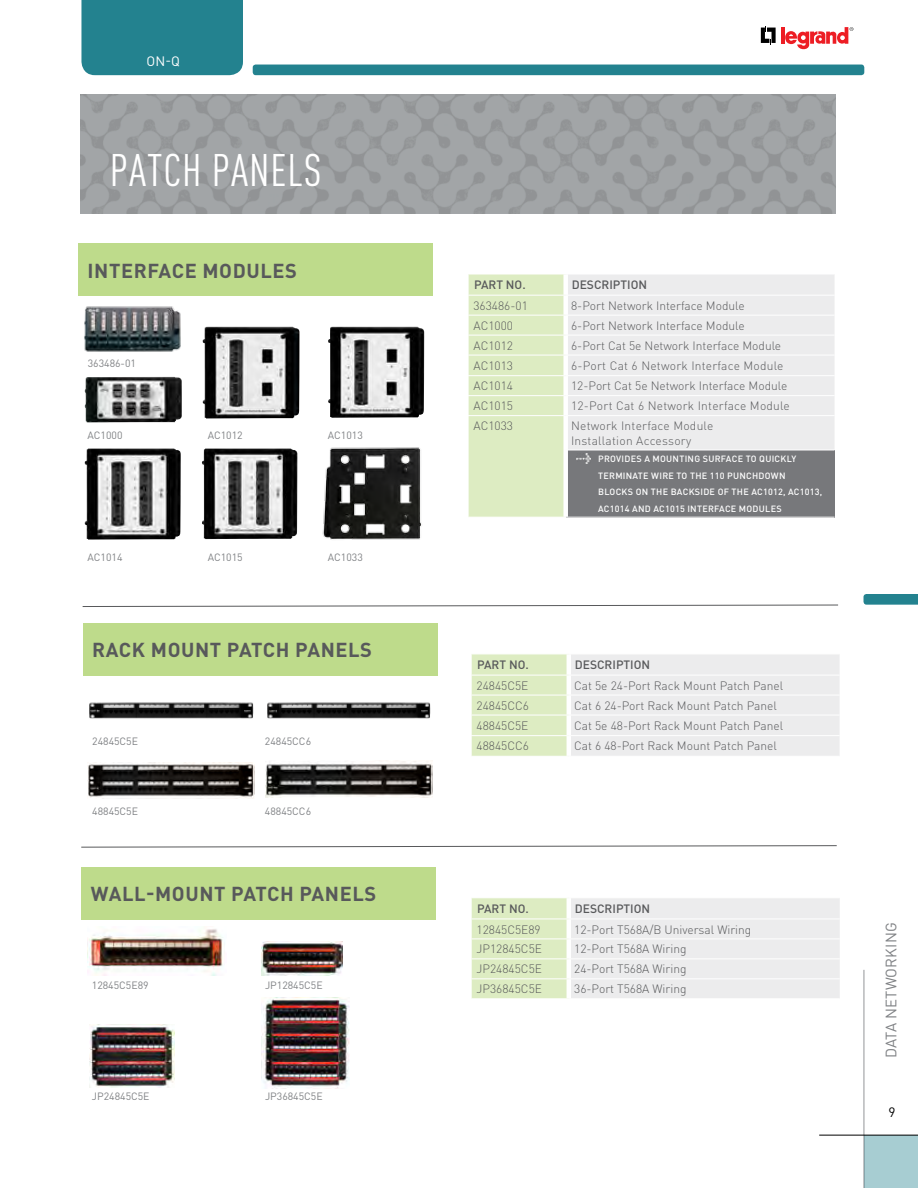
<style>
.page{position:relative;width:918px;height:1188px;background:#fff}
.page>*{position:absolute;margin:0;border:0;box-sizing:border-box;transform-origin:0 0}
.t1{font:condensed 45px "DIN Pro";letter-spacing:.02em;color:#fff}
.t2{font:700 19.95px "DIN Pro";letter-spacing:.03em;color:#58595b}
.t3{font:15px "DIN Pro";letter-spacing:.01em;color:#808285}
.t4{font:13.5px "DIN Pro";color:#fff}
.t5{font:13.5px "DIN Pro";color:#000}
.t6{font:300 12px "DIN Pro";color:#58595b}
.t7{font:300 12px/14.4px "DIN Pro";letter-spacing:.02em;color:#58595b}
.t8{font:500 12px "DIN Pro";color:#58595b}
.t9{font:10.5px "DIN Pro";color:#808285}
.t10{font:500 9px/16.5px "DIN Pro";letter-spacing:.03em;color:#fff}
</style>
<div class="page">
<div style="left:864px;top:1136px;width:54px;height:52px;background:#a7cdd2"></div>
<hr style="left:819px;top:1135px;width:99px;height:1px;background:#000">
<svg style="left:864px;top:594px;width:54px;height:11px"></svg>
<hr style="left:864px;top:970px;width:1px;height:218px;background:#939598">
<svg style="left:761px;top:26px;width:15px;height:18px"></svg>
<hr style="left:781px;top:27px;width:4px;height:17px;background:#ed1d24">
<svg style="left:785px;top:27px;width:68px;height:22px"></svg>
<div style="left:81px;top:0;width:162px;height:75px;background:#23828f"></div>
<div style="left:253px;top:65px;width:611px;height:10px;background:#23828f;border-radius:3px"></div>
<img style="left:80px;top:94px;width:756px;height:119px">
<svg style="left:82px;top:604px;width:756px;height:3px"></svg>
<div style="left:83px;top:624px;width:355px;height:52px;background:#bedb8b"></div>
<svg style="left:471px;top:654px;width:369px;height:102px;background:#e8ece2"></svg>
<hr style="left:569px;top:654px;width:271px;height:1px;background:#fff">
<hr style="left:569px;top:675px;width:271px;height:1px;background:#fff">
<hr style="left:569px;top:695px;width:271px;height:1px;background:#fff">
<hr style="left:569px;top:715px;width:271px;height:1px;background:#fff">
<hr style="left:569px;top:735px;width:271px;height:1px;background:#fff">
<hr style="left:567px;top:654px;width:4px;height:21px;background:#fff">
<hr style="left:567px;top:675px;width:4px;height:20px;background:#fff">
<hr style="left:567px;top:695px;width:4px;height:20px;background:#fff">
<hr style="left:567px;top:715px;width:4px;height:20px;background:#fff">
<hr style="left:567px;top:736px;width:4px;height:20px;background:#fff">
<img style="left:89px;top:702px;width:165px;height:17px">
<img style="left:267px;top:702px;width:164px;height:17px">
<img style="left:265px;top:761px;width:167px;height:37px">
<img style="left:87px;top:763px;width:168px;height:35px">
<div style="left:79px;top:244px;width:354px;height:52px;background:#bedb8b"></div>
<div style="left:568px;top:275px;width:267px;height:174px;background:#ececed"></div>
<div style="left:566px;top:450px;width:269px;height:67px;background:#77787b"></div>
<div style="left:468px;top:274px;width:97px;height:243px;background:#ddecc2"></div>
<hr style="left:468px;top:415px;width:98px;height:1px;background:#fff">
<hr style="left:468px;top:416px;width:1px;height:34px;background:#fff">
<hr style="left:468px;top:450px;width:1px;height:67px;background:#fff">
<hr style="left:566px;top:295px;width:269px;height:1px;background:#fff">
<hr style="left:566px;top:315px;width:269px;height:1px;background:#fff">
<hr style="left:566px;top:335px;width:269px;height:1px;background:#fff">
<hr style="left:566px;top:355px;width:269px;height:1px;background:#fff">
<hr style="left:566px;top:375px;width:269px;height:1px;background:#fff">
<hr style="left:566px;top:395px;width:269px;height:1px;background:#fff">
<hr style="left:566px;top:415px;width:269px;height:1px;background:#fff">
<div style="left:563px;top:274px;width:5px;height:21px;background:#fff"></div>
<div style="left:563px;top:296px;width:5px;height:19px;background:#fff"></div>
<div style="left:563px;top:316px;width:5px;height:19px;background:#fff"></div>
<div style="left:563px;top:335px;width:5px;height:20px;background:#fff"></div>
<div style="left:563px;top:355px;width:5px;height:20px;background:#fff"></div>
<div style="left:563px;top:376px;width:5px;height:19px;background:#fff"></div>
<div style="left:563px;top:396px;width:5px;height:19px;background:#fff"></div>
<div style="left:563px;top:416px;width:5px;height:34px;background:#fff"></div>
<div style="left:563px;top:450px;width:5px;height:67px;background:#fff"></div>
<hr style="left:568px;top:450px;width:267px;height:1px;background:#fff">
<img style="left:85px;top:377px;width:97px;height:45px">
<img style="left:202px;top:327px;width:98px;height:91px">
<img style="left:328px;top:327px;width:96px;height:91px">
<img style="left:85px;top:449px;width:96px;height:91px">
<img style="left:202px;top:449px;width:95px;height:90px">
<img style="left:322px;top:447px;width:100px;height:93px">
<div style="left:82px;top:867px;width:354px;height:53px;background:#bedb8b"></div>
<svg style="left:471px;top:898px;width:369px;height:100px;background:#e8ece2"></svg>
<hr style="left:569px;top:919px;width:271px;height:1px;background:#fff">
<hr style="left:569px;top:939px;width:271px;height:1px;background:#fff">
<hr style="left:569px;top:958px;width:271px;height:1px;background:#fff">
<hr style="left:569px;top:978px;width:271px;height:1px;background:#fff">
<hr style="left:567px;top:898px;width:4px;height:21px;background:#fff">
<hr style="left:567px;top:919px;width:4px;height:20px;background:#fff">
<hr style="left:567px;top:939px;width:4px;height:19px;background:#fff">
<hr style="left:567px;top:959px;width:4px;height:19px;background:#fff">
<hr style="left:567px;top:979px;width:4px;height:19px;background:#fff">
<img style="left:261px;top:941px;width:81px;height:34px">
<img style="left:89px;top:1024px;width:85px;height:64px">
<img style="left:261px;top:998px;width:88px;height:91px">
<img style="left:87px;top:929px;width:138px;height:46px">
<svg style="left:81px;top:845px;width:756px;height:3px"></svg>
<img style="left:577px;top:453px;width:14px;height:11px">
<img style="left:84px;top:306px;width:97px;height:46px">
<p class="t4" style="left:146px;top:52px;width:35px">ON-Q</p>
<h1 class="t1" style="left:110px;top:145px;width:213px">PATCH PANELS</h1>
<h2 class="t2" style="left:88px;top:257px;width:211px">INTERFACE MODULES</h2>
<p class="t9" style="left:88px;top:356px;width:50px">363486-01</p>
<p class="t9" style="left:88px;top:428px;width:36px">AC1000</p>
<p class="t9" style="left:208px;top:428px;width:36px">AC1012</p>
<p class="t9" style="left:328px;top:428px;width:36px">AC1013</p>
<p class="t9" style="left:88px;top:550px;width:36px">AC1014</p>
<p class="t9" style="left:208px;top:550px;width:36px">AC1015</p>
<p class="t9" style="left:328px;top:550px;width:36px">AC1033</p>
<h2 class="t2" style="left:92px;top:637px;width:281px">RACK MOUNT PATCH PANELS</h2>
<p class="t9" style="left:92px;top:734px;width:47px">24845C5E</p>
<p class="t9" style="left:265px;top:734px;width:48px">24845CC6</p>
<p class="t9" style="left:92px;top:804px;width:47px">48845C5E</p>
<p class="t9" style="left:265px;top:804px;width:48px">48845CC6</p>
<h2 class="t2" style="left:91px;top:881px;width:287px">WALL-MOUNT PATCH PANELS</h2>
<p class="t9" style="left:92px;top:978px;width:58px">12845C5E89</p>
<p class="t9" style="left:265px;top:978px;width:59px">JP12845C5E</p>
<p class="t9" style="left:92px;top:1089px;width:59px">JP24845C5E</p>
<p class="t9" style="left:265px;top:1089px;width:59px">JP36845C5E</p>
<p class="t8" style="left:474px;top:277px;width:53px">PART NO.</p>
<p class="t8" style="left:572px;top:277px;width:77px">DESCRIPTION</p>
<p class="t6" style="left:473px;top:297px;width:56px">363486-01</p>
<p class="t6" style="left:571px;top:297px;width:175px">8-Port Network Interface Module</p>
<p class="t6" style="left:473px;top:317px;width:41px">AC1000</p>
<p class="t6" style="left:571px;top:317px;width:175px">6-Port Network Interface Module</p>
<p class="t6" style="left:473px;top:337px;width:41px">AC1012</p>
<p class="t6" style="left:571px;top:337px;width:212px">6-Port Cat 5e Network Interface Module</p>
<p class="t6" style="left:473px;top:357px;width:41px">AC1013</p>
<p class="t7" style="left:571px;top:358px;width:214px">6-Port Cat 6 Network Interface Module</p>
<p class="t6" style="left:473px;top:378px;width:41px">AC1014</p>
<p class="t6" style="left:571px;top:378px;width:218px">12-Port Cat 5e Network Interface Module</p>
<p class="t6" style="left:473px;top:398px;width:41px">AC1015</p>
<p class="t7" style="left:571px;top:398px;width:220px">12-Port Cat 6 Network Interface Module</p>
<p class="t6" style="left:473px;top:418px;width:41px">AC1033</p>
<p class="t7" style="left:571px;top:418px;width:144px">Network Interface Module<br>Installation Accessory</p>
<p class="t10" style="left:598px;top:450px;width:225px">PROVIDES A MOUNTING SURFACE TO QUICKLY TERMINATE WIRE TO THE 110 PUNCHDOWN BLOCKS ON THE BACKSIDE OF THE AC1012, AC1013, AC1014 AND AC1015 INTERFACE MODULES</p>
<p class="t8" style="left:477px;top:657px;width:53px">PART NO.</p>
<p class="t8" style="left:575px;top:657px;width:77px">DESCRIPTION</p>
<p class="t6" style="left:477px;top:677px;width:53px">24845C5E</p>
<p class="t6" style="left:574px;top:677px;width:210px">Cat 5e 24-Port Rack Mount Patch Panel</p>
<p class="t6" style="left:477px;top:697px;width:54px">24845CC6</p>
<p class="t6" style="left:574px;top:697px;width:204px">Cat 6 24-Port Rack Mount Patch Panel</p>
<p class="t6" style="left:477px;top:717px;width:53px">48845C5E</p>
<p class="t6" style="left:574px;top:717px;width:210px">Cat 5e 48-Port Rack Mount Patch Panel</p>
<p class="t6" style="left:477px;top:738px;width:54px">48845CC6</p>
<p class="t6" style="left:574px;top:738px;width:204px">Cat 6 48-Port Rack Mount Patch Panel</p>
<p class="t8" style="left:477px;top:900px;width:53px">PART NO.</p>
<p class="t8" style="left:575px;top:900px;width:77px">DESCRIPTION</p>
<p class="t6" style="left:477px;top:921px;width:66px">12845C5E89</p>
<p class="t6" style="left:574px;top:921px;width:179px">12-Port T568A/B Universal Wiring</p>
<p class="t6" style="left:477px;top:941px;width:67px">JP12845C5E</p>
<p class="t6" style="left:574px;top:941px;width:114px">12-Port T568A Wiring</p>
<p class="t6" style="left:477px;top:961px;width:67px">JP24845C5E</p>
<p class="t6" style="left:574px;top:961px;width:114px">24-Port T568A Wiring</p>
<p class="t6" style="left:477px;top:981px;width:67px">JP36845C5E</p>
<p class="t6" style="left:574px;top:981px;width:114px">36-Port T568A Wiring</p>
<p class="t3" style="left:881px;top:1058px;width:137px;rotate:-90deg">DATA NETWORKING</p>
<p class="t5" style="left:888px;top:1103px;width:9px">9</p>
</div>
